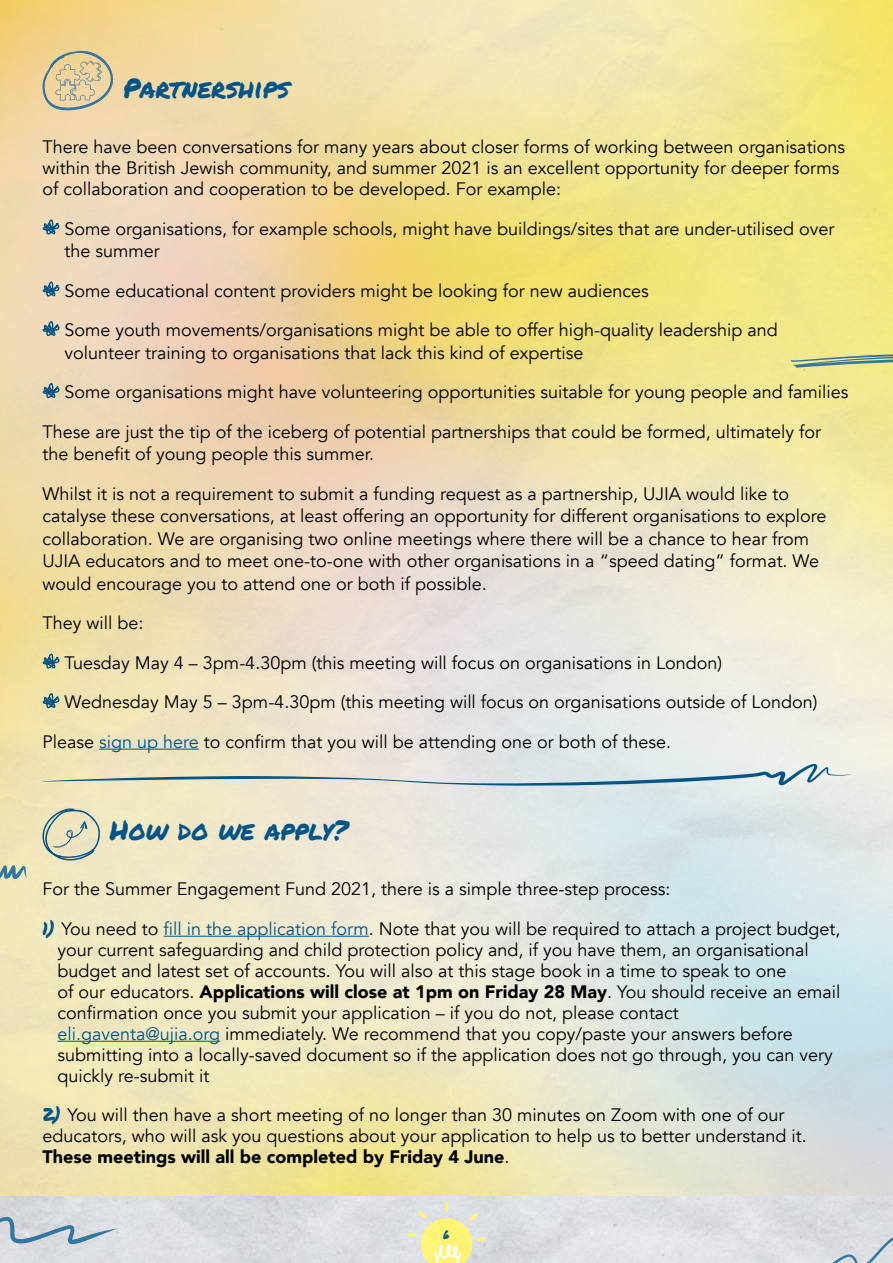
<style>
.page{position:relative;width:893px;height:1263px;background:#fff}
.page>*{position:absolute;margin:0;border:0;box-sizing:border-box;transform-origin:0 0}
.t1{font:27px "Permanent Marker";color:#005488}
.t2{font:18px/21px "Avenir";color:#000}
.t3{font:12px "Permanent Marker";color:#005488}
.s1{color:#005488}
.s2{font-family:"Permanent Marker";color:#005488}
.s3{font-weight:900}
</style>
<div class="page">
<img style="left:0;top:0;width:893px;height:1196px">
<svg style="left:0;top:865px;width:27px;height:20px"></svg>
<svg style="left:791px;top:353px;width:102px;height:18px"></svg>
<hr style="left:99px;top:749px;width:100px;height:1px;background:#005488">
<hr style="left:164px;top:936px;width:205px;height:1px;background:#005488">
<hr style="left:58px;top:1041px;width:162px;height:1px;background:#005488">
<svg style="left:40px;top:48px;width:75px;height:64px"></svg>
<svg style="left:42px;top:219px;width:18px;height:17px"></svg>
<svg style="left:42px;top:281px;width:18px;height:17px"></svg>
<svg style="left:42px;top:321px;width:18px;height:16px"></svg>
<svg style="left:42px;top:383px;width:18px;height:16px"></svg>
<svg style="left:42px;top:653px;width:18px;height:17px"></svg>
<svg style="left:42px;top:693px;width:18px;height:16px"></svg>
<svg style="left:41px;top:808px;width:59px;height:54px"></svg>
<svg style="left:43px;top:764px;width:807px;height:22px"></svg>
<svg style="left:407px;top:1202px;width:79px;height:61px"></svg>
<svg style="left:0;top:1217px;width:118px;height:29px"></svg>
<svg style="left:810px;top:1219px;width:83px;height:44px"></svg>
<h1 class="t1" style="left:123px;top:68px;width:168px">Partnerships</h1>
<p class="t2" style="left:43px;top:137px;width:804px">There have been conversations for many years about closer forms of working between organisations within the British Jewish community, and summer 2021 is an excellent opportunity for deeper forms of collaboration and cooperation to be developed. For example:</p>
<p class="t2" style="left:65px;top:217px;width:771px;line-height:22.5px">Some organisations, for example schools, might have buildings/sites that are under-utilised over the summer</p>
<p class="t2" style="left:65px;top:271px;width:715px;line-height:39.5px">Some educational content providers might be looking for new audiences<br>Some youth movements/organisations might be able to offer high-quality leadership and</p>
<p class="t2" style="left:65px;top:342px;width:520px">volunteer training to organisations that lack this kind of expertise</p>
<p class="t2" style="left:65px;top:382px;width:785px">Some organisations might have volunteering opportunities suitable for young people and families</p>
<p class="t2" style="left:43px;top:421px;width:780px">These are just the tip of the iceberg of potential partnerships that could be formed, ultimately for</p>
<p class="t2" style="left:43px;top:435px;width:748px;line-height:39.5px">the benefit of young people this summer.<br>Whilst it is not a requirement to submit a funding request as a partnership, UJIA would like to</p>
<p class="t2" style="left:43px;top:505px;width:785px;line-height:22.5px">catalyse these conversations, at least offering an opportunity for different organisations to explore collaboration. We are organising two online meetings where there will be a chance to hear from UJIA educators and to meet one-to-one with other organisations in a “speed dating” format. We would encourage you to attend one or both if possible.</p>
<p class="t2" style="left:43px;top:613px;width:102px">They will be:</p>
<p class="t2" style="left:65px;top:652px;width:659px">Tuesday May 4 – 3pm-4.30pm (this meeting will focus on organisations in London)</p>
<p class="t2" style="left:65px;top:692px;width:754px">Wednesday May 5 – 3pm-4.30pm (this meeting will focus on organisations outside of London)</p>
<p class="t2" style="left:43px;top:731px;width:630px">Please <span class="s1">sign up here</span> to confirm that you will be attending one or both of these.</p>
<h1 class="t1" style="left:110px;top:810px;width:240px">How do we apply?</h1>
<p class="t2" style="left:43px;top:879px;width:630px">For the Summer Engagement Fund 2021, there is a simple three-step process:</p>
<p class="t2" style="left:58px;top:918px;width:784px;text-indent:-15px"><span class="s2">1)</span> You need to <span class="s1">fill in the application form</span>. Note that you will be required to attach a project budget, your current safeguarding and child protection policy and, if you have them, an organisational budget and latest set of accounts. You will also at this stage book in a time to speak to one<br>of our educators. <span class="s3">Applications will close at 1pm on Friday 28 May</span>. You should receive an email confirmation once you submit your application – if you do not, please contact <span class="s1">eli.gaventa@ujia.org</span> immediately. We recommend that you copy/paste your answers before submitting into a locally-saved document so if the application does not go through, you can very quickly re-submit it</p>
<p class="t2" style="left:43px;top:1105px;width:766px"><span class="s2">2)</span> You will then have a short meeting of no longer than 30 minutes on Zoom with one of our educators, who will ask you questions about your application to help us to better understand it.<br><span class="s3">These meetings will all be completed by Friday 4 June</span>.</p>
<p class="t3" style="left:443px;top:1225px;width:8px">6</p>
</div>
